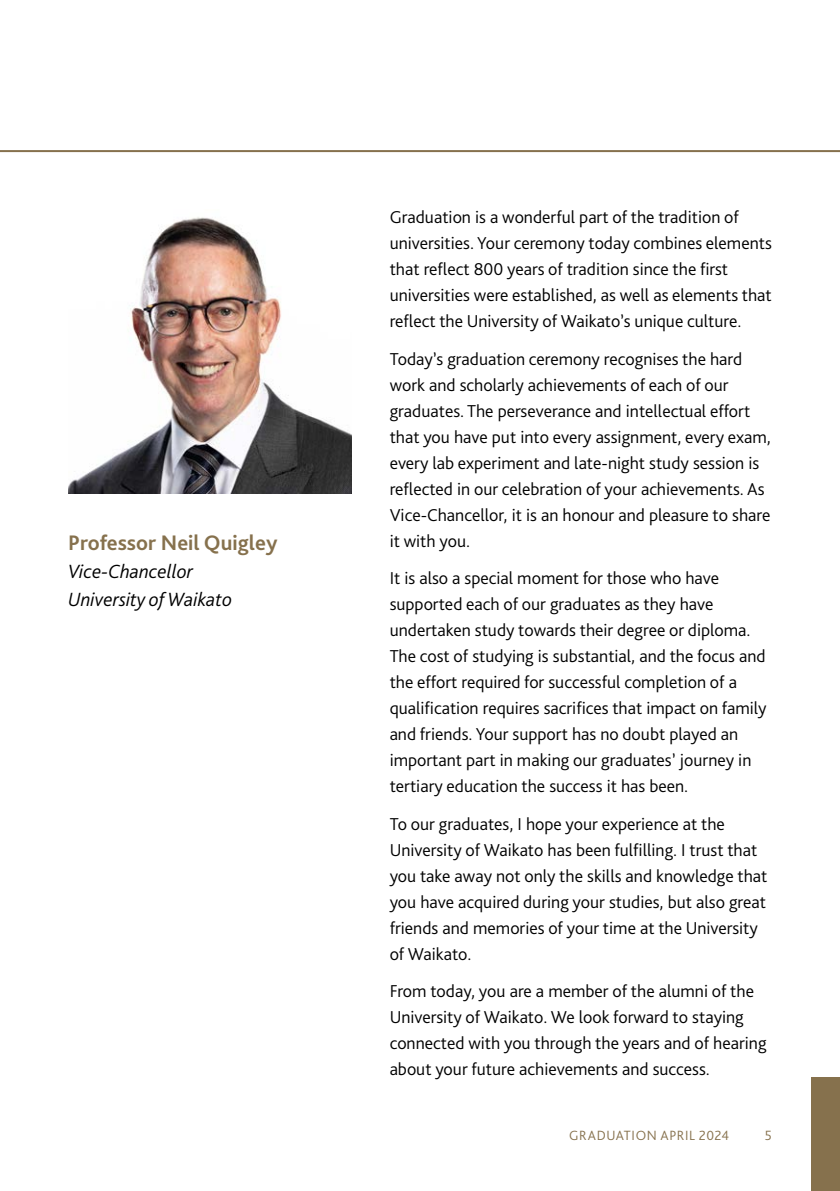
<style>
.page{position:relative;width:840px;height:1191px;background:#fff}
.page>*{position:absolute;margin:0;border:0;box-sizing:border-box;transform-origin:0 0}
.t1{font:700 22px "Bliss Pro";color:#86714d}
.t2{font:italic 300 20px "Bliss Pro";color:#000}
.Body{font:300 18px/26px "Bliss Pro";color:#000}
.t3{font:300 14px "Bliss Pro";letter-spacing:.045em;color:#86714d}
</style>
<div class="page">
<hr style="left:0;top:150px;width:839px;height:2px;background:#86714d">
<img style="left:68px;top:217px;width:283px;height:276px">
<div style="left:811px;top:1077px;width:28px;height:114px;background:#86714d"></div>
<h1 class="t1" style="left:68px;top:529px;width:211px">Professor Neil Quigley</h1>
<h1 class="t2" style="left:68px;top:559px;width:126px">Vice-Chancellor</h1>
<h1 class="t2" style="left:68px;top:587px;width:165px">University of Waikato</h1>
<p class="Body" style="left:389px;top:204px;width:383px">Graduation is a wonderful part of the tradition of universities. Your ceremony today combines elements that reflect 800 years of tradition since the first universities were established, as well as elements that reflect the University of Waikato’s unique culture.</p>
<p class="Body" style="left:389px;top:346px;width:382px">Today’s graduation ceremony recognises the hard work and scholarly achievements of each of our graduates. The perseverance and intellectual effort that you have put into every assignment, every exam, every lab experiment and late-night study session is reflected in our celebration of your achievements. As Vice-Chancellor, it is an honour and pleasure to share it with you.</p>
<p class="Body" style="left:389px;top:565px;width:378px">It is also a special moment for those who have supported each of our graduates as they have undertaken study towards their degree or diploma.<br>The cost of studying is substantial, and the focus and the effort required for successful completion of a qualification requires sacrifices that impact on family and friends. Your support has no doubt played an important part in making our graduates’ journey in tertiary education the success it has been.</p>
<p class="Body" style="left:389px;top:810px;width:379px">To our graduates, I hope your experience at the University of Waikato has been fulfilling. I trust that you take away not only the skills and knowledge that you have acquired during your studies, but also great friends and memories of your time at the University of Waikato.</p>
<p class="Body" style="left:389px;top:978px;width:378px">From today, you are a member of the alumni of the University of Waikato. We look forward to staying connected with you through the years and of hearing about your future achievements and success.</p>
<p class="t3" style="left:569px;top:1126px;width:161px">GRADUATION APRIL 2024</p>
<p class="t3" style="left:764px;top:1126px;width:9px">5</p>
</div>
